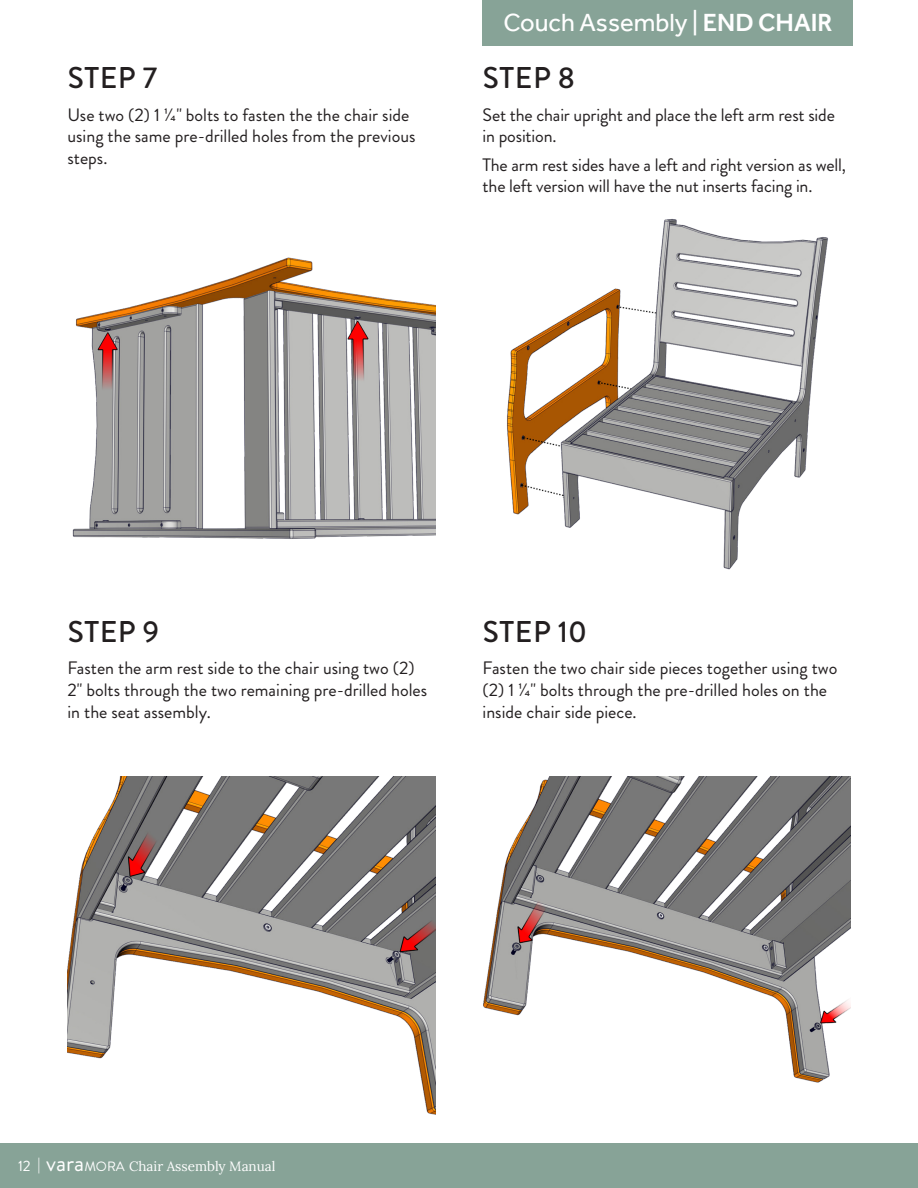
<style>
.page{position:relative;width:918px;height:1188px;background:#fff}
.page>*{position:absolute;margin:0;border:0;box-sizing:border-box;transform-origin:0 0}
.t1{font:500 30px "Brandon Grotesque";letter-spacing:.02em;color:#231f20}
.t2{font:25.5px "Effra";color:#fff}
.t3{font:18px/21.6px "Brandon Grotesque";color:#231f20}
.t4{font:13.5px "Lora";color:#fff}
.s1{font-weight:500}
.s2{font-family:"Brandon Grotesque";font-size:15px}
.s3{font-family:"Brandon Grotesque";font-size:24px}
.s4{font-family:"Brandon Grotesque"}
</style>
<div class="page">
<div style="left:0;top:1143px;width:918px;height:45px;background:#87a397"></div>
<img style="left:72px;top:257px;width:363px;height:282px">
<img style="left:507px;top:219px;width:321px;height:351px">
<img style="left:483px;top:776px;width:367px;height:307px">
<img style="left:68px;top:776px;width:367px;height:339px">
<div style="left:483px;top:0;width:370px;height:45px;background:#87a397"></div>
<h1 class="t1" style="left:68px;top:57px;width:91px">STEP 7</h1>
<p class="t3" style="left:68px;top:104px;width:350px">Use two (2) 1 1/4" bolts to fasten the the chair side using the same pre-drilled holes from the previous steps.</p>
<h2 class="t2" style="left:503px;top:7px;width:331px">Couch Assembly | <span class="s1">END CHAIR</span></h2>
<h1 class="t1" style="left:483px;top:57px;width:94px">STEP 8</h1>
<p class="t3" style="left:483px;top:104px;width:354px">Set the chair upright and place the left arm rest side in position.</p>
<p class="t3" style="left:483px;top:154px;width:365px">The arm rest sides have a left and right version as well, the left version will have the nut inserts facing in.</p>
<h1 class="t1" style="left:68px;top:611px;width:93px">STEP 9</h1>
<p class="t3" style="left:68px;top:658px;width:361px">Fasten the arm rest side to the chair using two (2)<br>2" bolts through the two remaining pre-drilled holes in the seat assembly.</p>
<h1 class="t1" style="left:483px;top:611px;width:106px">STEP 10</h1>
<p class="t3" style="left:483px;top:658px;width:356px">Fasten the two chair side pieces together using two (2) 1 1/4" bolts through the pre-drilled holes on the inside chair side piece.</p>
<p class="t4" style="left:18px;top:1156px;width:259px"><span class="s2">12 |</span> <span class="s3">vara</span><span class="s4">MORA</span> Chair Assembly Manual</p>
</div>
